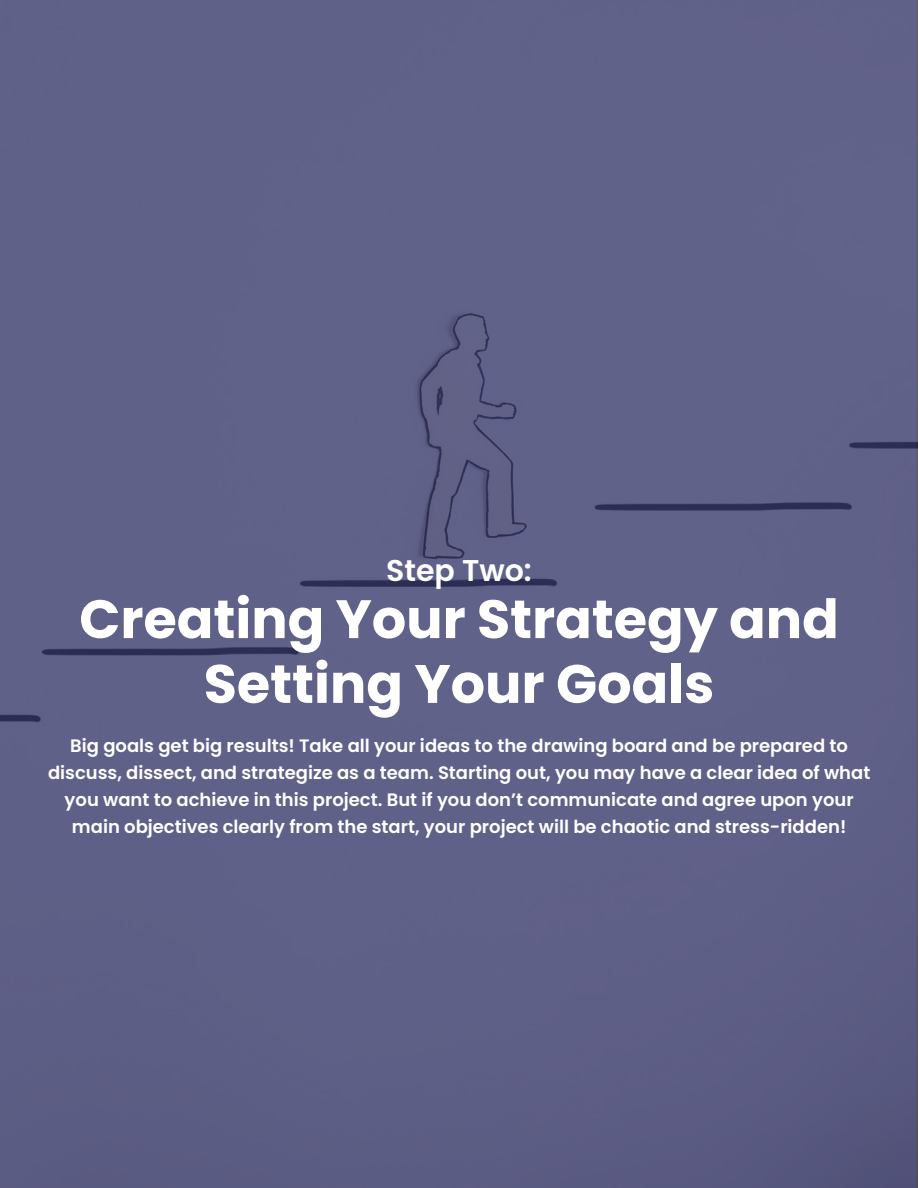
<style>
.page{position:relative;width:918px;height:1188px;background:#606188}
.page>*{position:absolute;margin:0;border:0;box-sizing:border-box;transform-origin:0 0}
.Main_Heading{font:700 54px "Poppins";color:#fff}
.Main_SubHeading{font:600 30px "Poppins";color:#fff}
.Paragraph_Bigger{font:600 18px/27px "Poppins";color:#fff;text-align:center}
</style>
<div class="page">
<p class="Main_SubHeading" style="left:386px;top:554px;width:147px">Step Two:</p>
<p class="Main_Heading" style="left:79px;top:588px;width:761px">Creating Your Strategy and</p>
<p class="Main_Heading" style="left:204px;top:653px;width:512px">Setting Your Goals</p>
<p class="Paragraph_Bigger" style="left:48px;top:732px;width:824px">Big goals get big results! Take all your ideas to the drawing board and be prepared to discuss, dissect, and strategize as a team. Starting out, you may have a clear idea of what you want to achieve in this project. But if you don’t communicate and agree upon your main objectives clearly from the start, your project will be chaotic and stress-ridden!</p>
</div>
